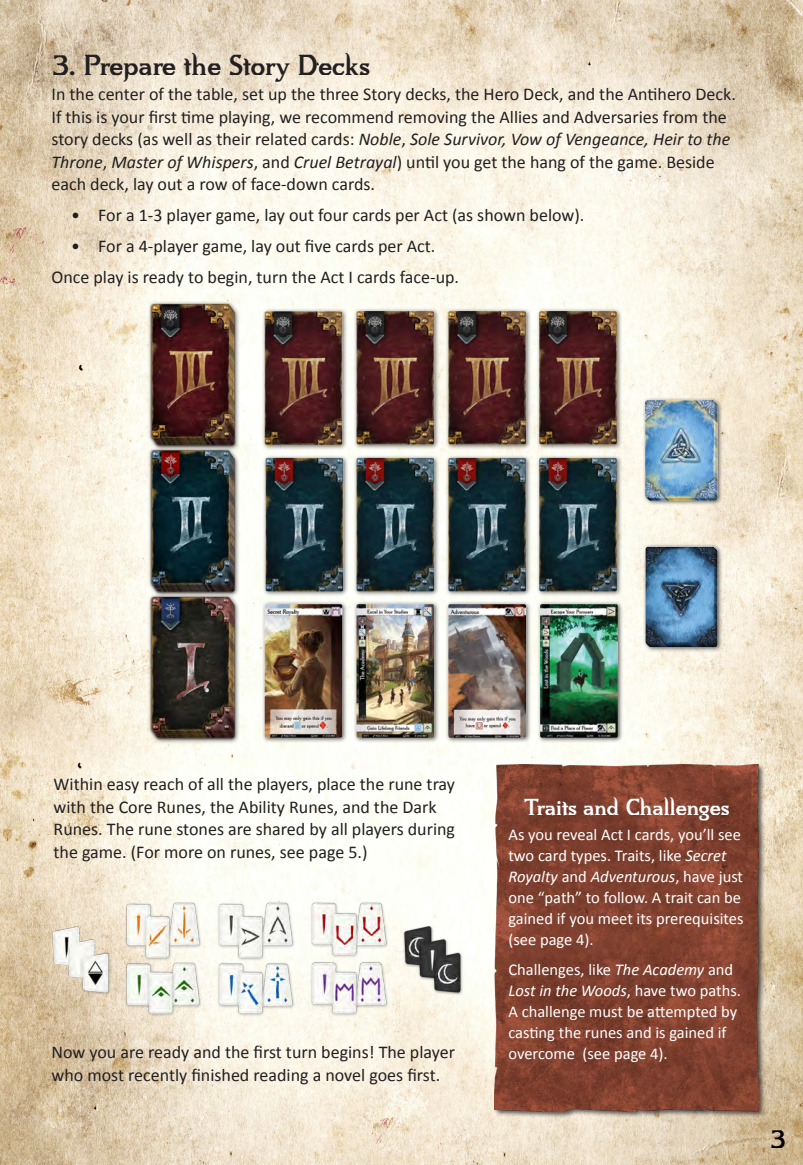
<style>
.page{position:relative;width:803px;height:1165px;background:#fff}
.page>*{position:absolute;margin:0;border:0;box-sizing:border-box;transform-origin:0 0}
.t1{font:700 30px "Eulipia";color:#231f20}
.t2{font:700 27px "Eulipia";color:#000}
.t3{font:700 24px "Eulipia";color:#fff}
.t4{font:18px/22.5px "Calibri";color:#231f20}
.t5{font:16.5px/21px "Calibri";color:#fff}
.s1{font-style:italic}
</style>
<div class="page">
<img style="left:0;top:0;width:803px;height:1164px">
<div style="left:493px;top:762px;width:272px;height:356px;background:#231f20;opacity:.75"></div>
<img style="left:494px;top:764px;width:264px;height:346px">
<img style="left:44px;top:887px;width:425px;height:140px">
<img style="left:120px;top:298px;width:625px;height:450px">
<h1 class="t1" style="left:51px;top:48px;width:320px">3. Prepare the Story Decks</h1>
<p class="t4" style="left:51px;top:82px;width:686px">In the center of the table, set up the three Story decks, the Hero Deck, and the Antihero Deck.<br>If this is your first time playing, we recommend removing the Allies and Adversaries from the story decks (as well as their related cards: <span class="s1">Noble</span>, <span class="s1">Sole Survivor, Vow of Vengeance, Heir to the Throne</span>, <span class="s1">Master of Whispers</span>, and <span class="s1">Cruel Betrayal</span>) until you get the hang of the game. Beside each deck, lay out a row of face-down cards.</p>
<p class="t4" style="left:71px;top:203px;width:515px">• For a 1-3 player game, lay out four cards per Act (as shown below).</p>
<p class="t4" style="left:51px;top:230px;width:409px;line-height:31px;text-align:center">• For a 4-player game, lay out five cards per Act.<br>Once play is ready to begin, turn the Act I cards face-up.</p>
<p class="t4" style="left:54px;top:772px;width:403px">Within easy reach of all the players, place the rune tray with the Core Runes, the Ability Runes, and the Dark Runes. The rune stones are shared by all players during the game. (For more on runes, see page 5.)</p>
<h3 class="t3" style="left:524px;top:793px;width:207px">Traits and Challenges</h3>
<p class="t5" style="left:508px;top:823px;width:237px">As you reveal Act I cards, you’ll see two card types. Traits, like <span class="s1">Secret<br>Royalty</span> and <span class="s1">Adventurous</span>, have just one “path” to follow. A trait can be gained if you meet its prerequisites (see page 4).</p>
<p class="t5" style="left:508px;top:958px;width:234px">Challenges, like <span class="s1">The Academy</span> and<br><span class="s1">Lost in the Woods</span>, have two paths.<br>A challenge must be attempted by casting the runes and is gained if</p>
<p class="t4" style="left:51px;top:1040px;width:405px">Now you are ready and the first turn begins! The player</p>
<p class="t5" style="left:508px;top:1042px;width:161px">overcome (see page 4).</p>
<p class="t4" style="left:51px;top:1062px;width:390px">who most recently finished reading a novel goes first.</p>
<h2 class="t2" style="left:770px;top:1123px;width:18px">3</h2>
</div>
